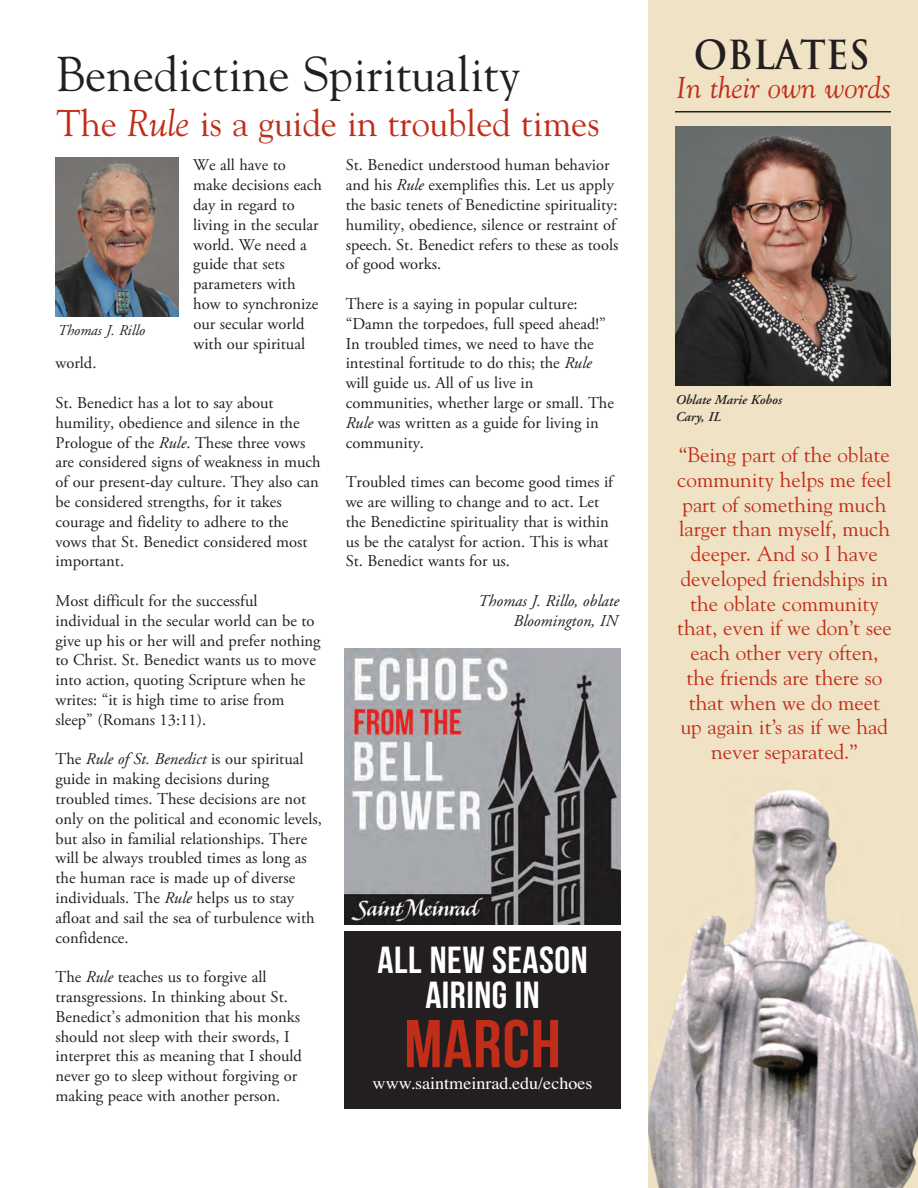
<style>
.page{position:relative;width:918px;height:1188px;background:#fff}
.page>*{position:absolute;margin:0;border:0;box-sizing:border-box;transform-origin:0 0}
.t1{font:67.5px "Bebas Neue";letter-spacing:.01em;color:#c02d19;scale:1.05 1}
.t2{font:48.75px "Goudy";color:#231f20}
.t3{font:700 39px "Trajan Pro";color:#231f20;scale:.93 1}
.t4{font:37.65px/34.7px "Bebas Neue";letter-spacing:.01em;color:#fff;text-align:center;scale:1.05 1}
.t5{font:37.2px "Goudy";color:#c02d19}
.t6{font:italic 30px "Goudy";color:#c02d19}
.t7{font:21px/24.8px "Goudy";color:#c02d19;text-align:center}
.t8{font:17.25px "Times";color:#fff;scale:1.05 1}
.t9{font:16.5px/19.8px "Adobe Garamond Pro";color:#231f20}
.t10{font:italic 16.5px/19.8px "Adobe Garamond";color:#231f20;text-align:right}
.t11{font:italic 15px "Adobe Garamond";color:#231f20}
.t12{font:italic 600 13.5px/16.5px "Adobe Garamond";color:#231f20}
.s1{font-style:italic}
</style>
<div class="page">
<div style="left:648px;top:0;width:270px;height:1188px;background:#efe2c5"></div>
<img style="left:675px;top:127px;width:216px;height:259px">
<hr style="left:675px;top:111px;width:216px;height:1px;background:#231f20">
<img style="left:648px;top:790px;width:270px;height:398px">
<svg style="left:869px;top:1137px;width:6px;height:10px"></svg>
<img style="left:56px;top:157px;width:122px;height:159px">
<div style="left:344px;top:931px;width:277px;height:177px;background:#231f20"></div>
<img style="left:344px;top:649px;width:277px;height:276px">
<h2 class="t2" style="left:56px;top:54px;width:466px">Benedictine Spirituality</h2>
<h3 class="t5" style="left:56px;top:108px;width:545px">The <span class="s1">Rule</span> is a guide in troubled times</h3>
<p class="t9" style="left:193px;top:157px;width:130px">We all have to make decisions each day in regard to living in the secular world. We need a guide that sets parameters with how to synchronize our secular world with our spiritual</p>
<p class="t9" style="left:55px;top:355px;width:42px">world.</p>
<p class="t9" style="left:55px;top:394px;width:267px">St. Benedict has a lot to say about humility, obedience and silence in the Prologue of the <span class="s1">Rule</span>. These three vows are considered signs of weakness in much of our present-day culture. They also can be considered strengths, for it takes courage and fidelity to adhere to the vows that St. Benedict considered most important.</p>
<p class="t9" style="left:55px;top:592px;width:267px">Most difficult for the successful individual in the secular world can be to give up his or her will and prefer nothing to Christ. St. Benedict wants us to move into action, quoting Scripture when he writes: “it is high time to arise from sleep” (Romans 13:11).</p>
<p class="t9" style="left:55px;top:751px;width:268px">The <span class="s1">Rule of St. Benedict</span> is our spiritual guide in making decisions during troubled times. These decisions are not only on the political and economic levels, but also in familial relationships. There will be always troubled times as long as the human race is made up of diverse individuals. The <span class="s1">Rule</span> helps us to stay afloat and sail the sea of turbulence with confidence.</p>
<p class="t9" style="left:55px;top:969px;width:248px">The <span class="s1">Rule</span> teaches us to forgive all transgressions. In thinking about St.<br>Benedict’s admonition that his monks should not sleep with their swords, I interpret this as meaning that I should never go to sleep without forgiving or making peace with another person.</p>
<p class="t9" style="left:346px;top:157px;width:274px">St. Benedict understood human behavior and his <span class="s1">Rule</span> exemplifies this. Let us apply the basic tenets of Benedictine spirituality: humility, obedience, silence or restraint of speech. St. Benedict refers to these as tools of good works.</p>
<p class="t9" style="left:346px;top:295px;width:270px">There is a saying in popular culture: “Damn the torpedoes, full speed ahead!” In troubled times, we need to have the intestinal fortitude to do this; the <span class="s1">Rule </span>will guide us. All of us live in communities, whether large or small. The <span class="s1">Rule</span> was written as a guide for living in community.</p>
<p class="t9" style="left:346px;top:474px;width:269px">Troubled times can become good times if we are willing to change and to act. Let the Benedictine spirituality that is within us be the catalyst for action. This is what St. Benedict wants for us.</p>
<p class="t10" style="left:477px;top:592px;width:142px">Thomas J. Rillo, oblate<br>Bloomington, IN</p>
<p class="t11" style="left:57px;top:324px;width:89px">Thomas J. Rillo</p>
<h3 class="t4" style="left:378px;top:943px;width:202px">ALL NEW SEASON<br>AIRING IN</h3>
<h1 class="t1" style="left:404px;top:1004px;width:151px">MARCH</h1>
<p class="t8" style="left:373px;top:1077px;width:211px">www.saintmeinrad.edu/echoes</p>
<h3 class="t3" style="left:694px;top:33px;width:191px">OBLATES</h3>
<h3 class="t6" style="left:676px;top:76px;width:216px">In their own words</h3>
<p class="t12" style="left:675px;top:393px;width:108px">Oblate Marie Kobos<br>Cary, IL</p>
<p class="t7" style="left:677px;top:444px;width:216px">“Being part of the oblate community helps me feel part of something much larger than myself, much deeper. And so I have developed friendships in the oblate community that, even if we don’t see each other very often, the friends are there so that when we do meet up again it’s as if we had never separated.”</p>
</div>
